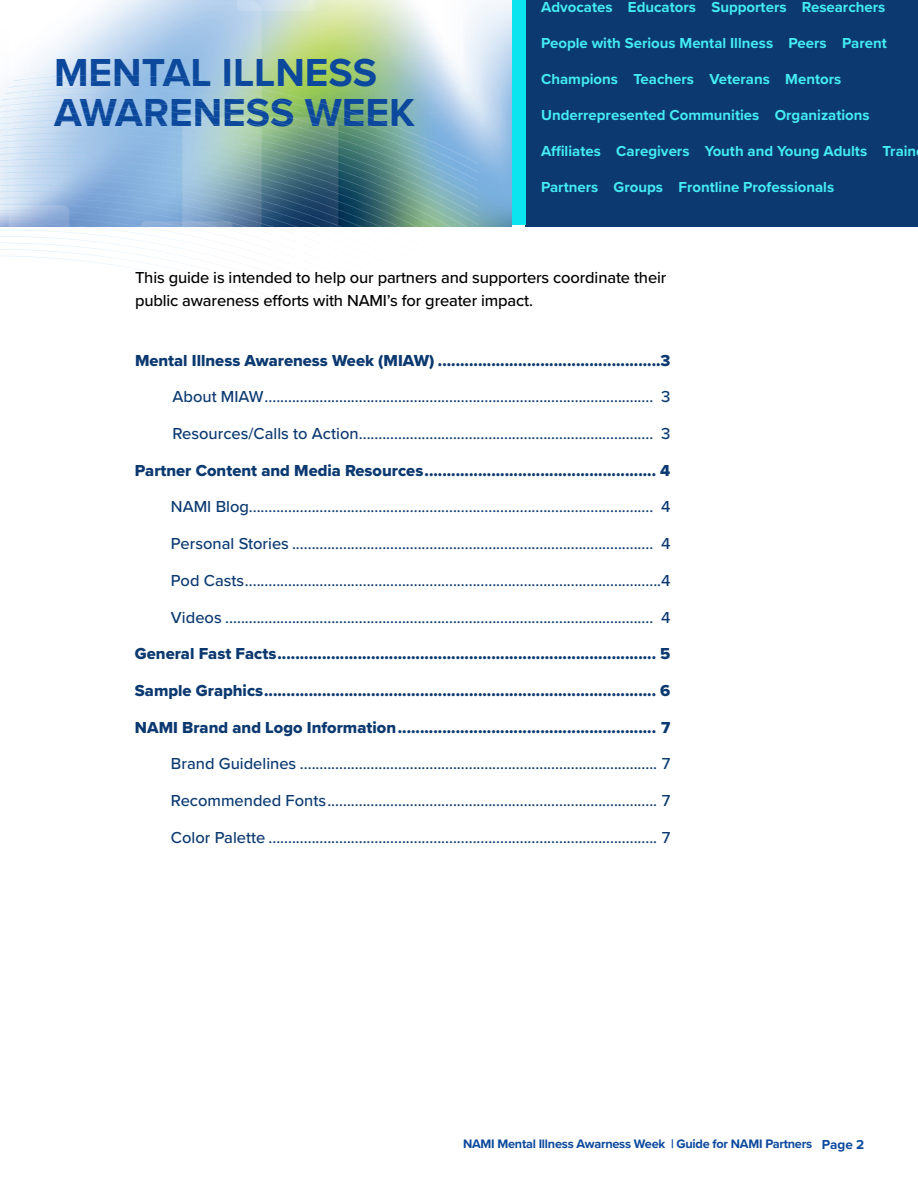
<style>
.page{position:relative;width:918px;height:1188px;background:#fff}
.page>*{position:absolute;margin:0;border:0;box-sizing:border-box;transform-origin:0 0}
.t1{font:700 40.5px/40.5px "Proxima Nova";color:#0c499c}
.t2{font:500 16.5px "Proxima Nova";color:#0b3970}
.t3{font:16.5px "Proxima Nova Extrabld";color:#0b3970}
.t4{font:500 16.5px/22.5px "Proxima Nova";letter-spacing:-.01em;color:#000}
.t5{font:700 15px "Proxima Nova";color:#44ebf3}
.t6{font:700 12.75px "Proxima Nova";letter-spacing:-.02em;color:#0c499c}
.s1{font-size:13.5px}
</style>
<div class="page">
<img style="left:0;top:0;width:512px;height:226px">
<div style="left:525px;top:0;width:393px;height:226px;background:#0b3970"></div>
<div style="left:512px;top:0;width:14px;height:225px;background:#0ce5ef"></div>
<svg style="left:0;top:223px;width:478px;height:6px"></svg>
<svg style="left:0;top:101px;width:478px;height:122px;background:#698faa"></svg>
<svg style="left:1px;top:94px;width:477px;height:122px;background:#7a9db5"></svg>
<svg style="left:5px;top:88px;width:473px;height:122px;background:#7b9eb7"></svg>
<svg style="left:9px;top:81px;width:469px;height:122px;background:#83a6bd"></svg>
<svg style="left:14px;top:75px;width:464px;height:122px;background:#92b9bf"></svg>
<h1 class="t1" style="left:54px;top:51px;width:362px">MENTAL ILLNESS<br>AWARENESS WEEK</h1>
<p class="t5" style="left:541px;top:-4px;width:346px">Advocates Educators Supporters Researchers</p>
<p class="t5" style="left:541px;top:32px;width:347px">People with Serious Mental Illness Peers Parent</p>
<p class="t5" style="left:541px;top:68px;width:302px">Champions Teachers Veterans Mentors</p>
<p class="t5" style="left:541px;top:104px;width:330px">Underrepresented Communities Organizations</p>
<p class="t5" style="left:541px;top:140px;width:377px">Affiliates Caregivers Youth and Young Adults Train</p>
<p class="t5" style="left:541px;top:176px;width:295px">Partners Groups Frontline Professionals</p>
<p class="t4" style="left:135px;top:266px;width:533px">This guide is intended to help our partners and supporters coordinate their public awareness efforts with NAMI’s for greater impact.</p>
<p class="t3" style="left:135px;top:348px;width:537px">Mental Illness Awareness Week (MIAW) ..................................................3</p>
<p class="t2" style="left:172px;top:384px;width:500px">About MIAW................................................................................................... 3</p>
<p class="t2" style="left:172px;top:421px;width:500px">Resources/Calls to Action........................................................................... 3</p>
<p class="t3" style="left:135px;top:458px;width:537px">Partner Content and Media Resources.................................................... 4</p>
<p class="t2" style="left:171px;top:495px;width:501px">NAMI Blog....................................................................................................... 4</p>
<p class="t2" style="left:171px;top:531px;width:501px">Personal Stories ............................................................................................ 4</p>
<p class="t2" style="left:171px;top:568px;width:501px">Pod Casts..........................................................................................................4</p>
<p class="t2" style="left:171px;top:605px;width:501px">Videos ............................................................................................................. 4</p>
<p class="t3" style="left:135px;top:641px;width:537px">General Fast Facts..................................................................................... 5</p>
<p class="t3" style="left:135px;top:678px;width:537px">Sample Graphics........................................................................................ 6</p>
<p class="t3" style="left:135px;top:715px;width:537px">NAMI Brand and Logo Information.......................................................... 7</p>
<p class="t2" style="left:171px;top:752px;width:501px">Brand Guidelines ........................................................................................... 7</p>
<p class="t2" style="left:171px;top:788px;width:501px">Recommended Fonts.................................................................................... 7</p>
<p class="t2" style="left:171px;top:825px;width:501px">Color Palette ................................................................................................... 7</p>
<p class="t6" style="left:463px;top:1134px;width:403px">NAMI Mental Illness Awarness Week | Guide for NAMI Partners <span class="s1">Page 2</span></p>
</div>
